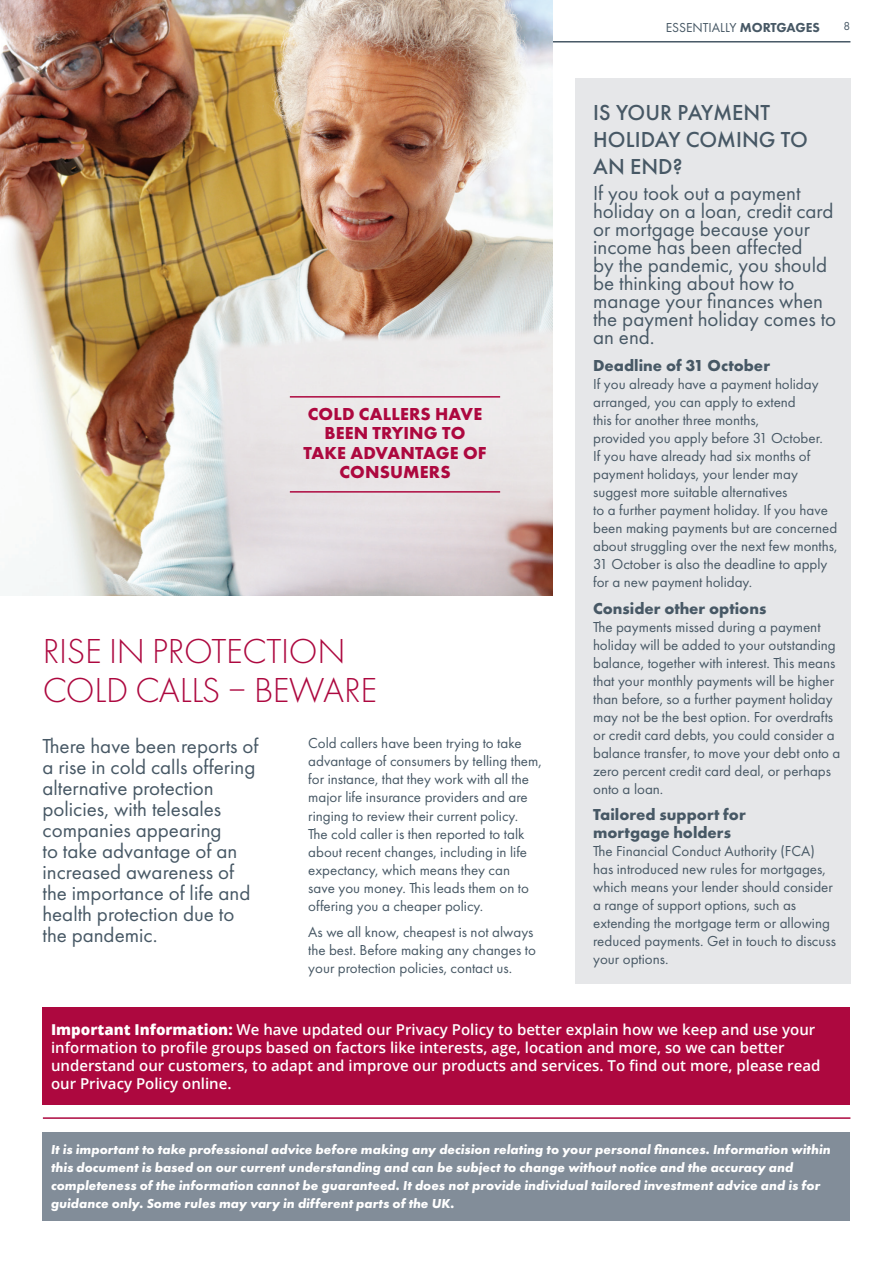
<style>
.page{position:relative;width:893px;height:1263px;background:#fff}
.page>*{position:absolute;margin:0;border:0;box-sizing:border-box;transform-origin:0 0}
.t1{font:300 36px/39px "Futura PT";letter-spacing:-.01em;color:#ad083f}
.t2{font:500 22.5px/27px "Futura PT";letter-spacing:.005em;color:#475865}
.t3{font:21px/21px "Futura PT";color:#475865}
.t4{font:700 18px/19.5px "Futura PT";letter-spacing:.01em;color:#ad083f;text-align:center}
.t5{font:700 16.5px/18px "Futura PT";color:#475865}
.t6{font:15px/18px "Futura PT";color:#475865}
.t7{font:600 15px/18px "Open Sans";color:#fff}
.t8{font:italic 700 13.5px/18px "Futura PT";color:#fff}
.t9{font:13.5px "Futura PT";color:#475865}
.t10{font:12px "Futura PT";color:#475865}
.s1{font-weight:800}
</style>
<div class="page">
<hr style="left:0;top:41px;width:850px;height:2px;background:#475865">
<hr style="left:43px;top:1117px;width:807px;height:2px;background:#ad083f">
<div style="left:43px;top:1132px;width:807px;height:88px;background:#828d99"></div>
<img style="left:0;top:0;width:553px;height:595px">
<div style="left:575px;top:79px;width:275px;height:905px;background:#e6e7e9"></div>
<hr style="left:290px;top:396px;width:210px;height:2px;background:#ad083f">
<hr style="left:290px;top:491px;width:210px;height:2px;background:#ad083f">
<div style="left:43px;top:1007px;width:807px;height:98px;background:#ad083f"></div>
<p class="t4" style="left:303px;top:404px;width:185px">COLD CALLERS HAVE<br>BEEN TRYING TO<br>TAKE ADVANTAGE OF<br>CONSUMERS</p>
<h1 class="t1" style="left:43px;top:631px;width:336px">RISE IN PROTECTION<br>COLD CALLS – BEWARE</h1>
<p class="t3" style="left:43px;top:735px;width:218px">There have been reports of a rise in cold calls offering alternative protection policies, with telesales companies appearing<br>to take advantage of an increased awareness of the importance of life and health protection due to the pandemic.</p>
<p class="t6" style="left:308px;top:734px;width:235px">Cold callers have been trying to take advantage of consumers by telling them, for instance, that they work with all the major life insurance providers and are ringing to review their current policy.<br>The cold caller is then reported to talk about recent changes, including in life expectancy, which means they can<br>save you money. This leads them on to offering you a cheaper policy.</p>
<p class="t6" style="left:308px;top:923px;width:229px">As we all know, cheapest is not always the best. Before making any changes to your protection policies, contact us.</p>
<p class="t9" style="left:666px;top:19px;width:156px">ESSENTIALLY <span class="s1">MORTGAGES</span></p>
<p class="t10" style="left:844px;top:19px;width:8px">8</p>
<h2 class="t2" style="left:593px;top:99px;width:216px">IS YOUR PAYMENT<br>HOLIDAY COMING TO<br>AN END?</h2>
<h3 class="t3" style="left:593px;top:184px;width:245px;line-height:18px">If you took out a payment holiday on a loan, credit card or mortgage because your income has been affected<br>by the pandemic, you should be thinking about how to manage your finances when the payment holiday comes to an end.</h3>
<p class="t5" style="left:593px;top:356px;width:178px">Deadline of 31 October</p>
<p class="t6" style="left:593px;top:375px;width:246px">If you already have a payment holiday arranged, you can apply to extend<br>this for another three months,<br>provided you apply before 31 October.<br>If you have already had six months of payment holidays, your lender may suggest more suitable alternatives<br>to a further payment holiday. If you have been making payments but are concerned about struggling over the next few months, 31 October is also the deadline to apply for a new payment holiday.</p>
<p class="t5" style="left:593px;top:599px;width:175px">Consider other options</p>
<p class="t6" style="left:593px;top:617px;width:249px">The payments missed during a payment holiday will be added to your outstanding balance, together with interest. This means that your monthly payments will be higher than before, so a further payment holiday may not be the best option. For overdrafts or credit card debts, you could consider a balance transfer, to move your debt onto a zero percent credit card deal, or perhaps onto a loan.</p>
<p class="t5" style="left:593px;top:805px;width:154px">Tailored support for mortgage holders</p>
<p class="t6" style="left:593px;top:842px;width:244px">The Financial Conduct Authority (FCA) has introduced new rules for mortgages, which means your lender should consider a range of support options, such as extending the mortgage term or allowing reduced payments. Get in touch to discuss your options.</p>
<p class="t7" style="left:51px;top:1020px;width:771px"><span class="s1">Important Information:</span> We have updated our Privacy Policy to better explain how we keep and use your information to profile groups based on factors like interests, age, location and more, so we can better understand our customers, to adapt and improve our products and services. To find out more, please read our Privacy Policy online.</p>
<p class="t8" style="left:51px;top:1141px;width:781px">It is important to take professional advice before making any decision relating to your personal finances. Information within this document is based on our current understanding and can be subject to change without notice and the accuracy and completeness of the information cannot be guaranteed. It does not provide individual tailored investment advice and is for guidance only. Some rules may vary in different parts of the UK.</p>
</div>
